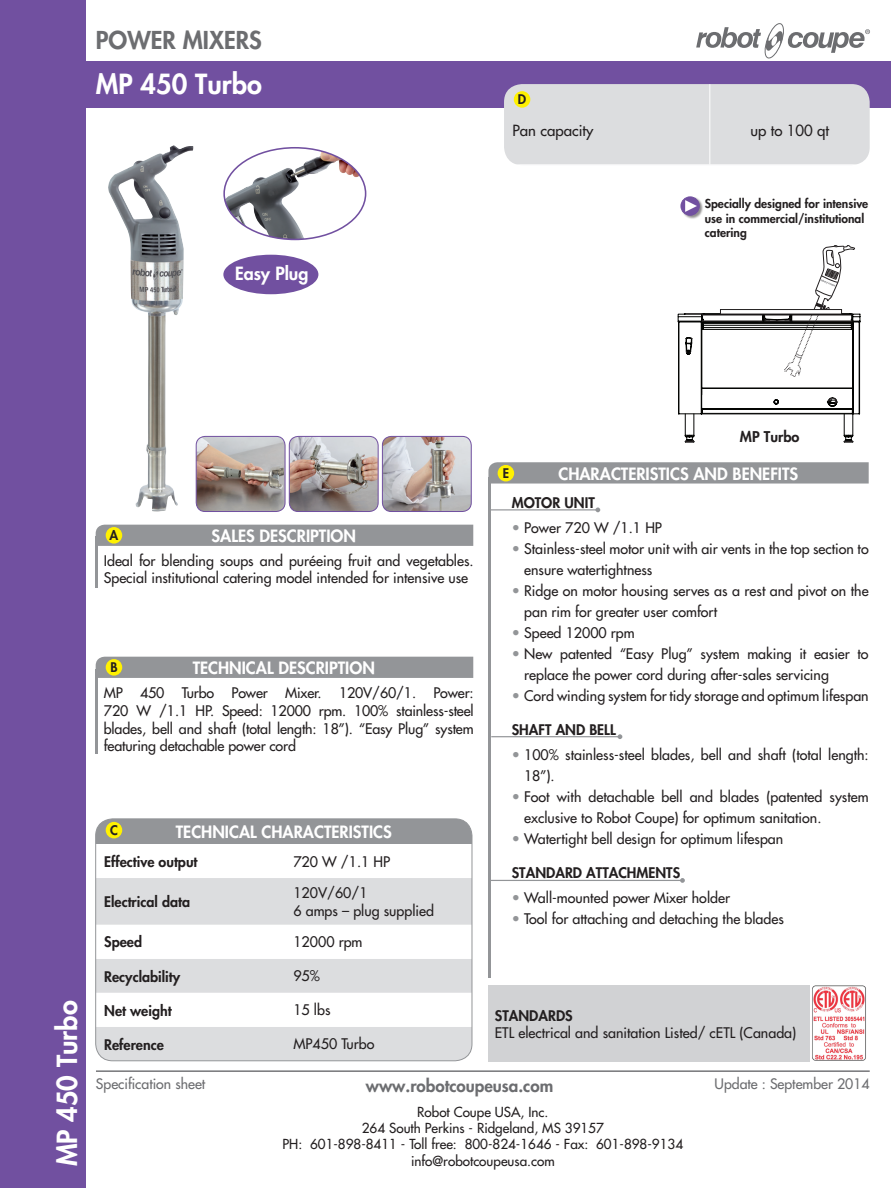
<style>
.page{position:relative;width:891px;height:1188px;background:#fff}
.page>*{position:absolute;margin:0;border:0;box-sizing:border-box;transform-origin:0 0}
.t1{font:800 27px "Futura";color:#fff}
.t2{font:800 24px "Futura";color:#6c6d70}
.t3{font:800 17.7px "Futura";color:#fff}
.t4{font:800 16.95px "Futura";color:#6c6d70}
.t5{font:800 16.5px "Futura";color:#fff}
.t6{font:15px "Futura";color:#231f20}
.t7{font:800 14.4px "Futura";color:#231f20}
.t8{font:14.25px/21px "Futura";color:#231f20}
.t9{font:800 14.25px "Futura";color:#231f20}
.t10{font:14.1px "Futura";color:#6c6d70}
.t11{font:13.5px/16.2px "Futura";color:#231f20;text-align:center}
.t12{font:800 12.9px "Futura";color:#231f20}
.t13{font:800 12px/14.4px "Futura";color:#231f20}
.s1{color:#939598}
</style>
<div class="page">
<div style="left:96px;top:819px;width:376px;height:25px;background:#939598"></div>
<div style="left:96px;top:878px;width:376px;height:183px;background:#dcdddf"></div>
<svg style="left:97px;top:925px;width:373px;height:102px"></svg>
<div style="left:95px;top:819px;width:377px;height:242px;border:1px solid #939598;border-radius:17px"></div>
<div style="left:0;top:0;width:85px;height:1188px;background:#7150a0"></div>
<div style="left:63px;top:61px;width:828px;height:46px;background:#7150a0"></div>
<svg style="left:696px;top:23px;width:174px;height:35px"></svg>
<hr style="left:488px;top:477px;width:3px;height:501px;background:#939598">
<svg style="left:488px;top:462px;width:381px;height:22px;background:#97999b"></svg>
<hr style="left:490px;top:509px;width:108px;height:1px;background:#939598">
<svg style="left:595px;top:507px;width:5px;height:5px"></svg>
<hr style="left:96px;top:537px;width:2px;height:51px;background:#939598">
<div style="left:96px;top:525px;width:377px;height:21px;background:#939598"></div>
<div style="left:106px;top:527px;width:16px;height:17px;background:#fff101;border-radius:50%"></div>
<hr style="left:96px;top:669px;width:2px;height:84px;background:#939598">
<div style="left:96px;top:657px;width:377px;height:21px;background:#939598"></div>
<div style="left:106px;top:659px;width:16px;height:17px;background:#fff101;border-radius:50%"></div>
<div style="left:106px;top:822px;width:16px;height:16px;background:#fff101;border-radius:50%"></div>
<div style="left:498px;top:465px;width:16px;height:16px;background:#fff101;border-radius:50%"></div>
<div style="left:488px;top:985px;width:322px;height:76px;background:#d1d2d4"></div>
<img style="left:812px;top:985px;width:54px;height:76px">
<div style="left:504px;top:84px;width:366px;height:81px;background:#dcdddf"></div>
<hr style="left:710px;top:84px;width:1px;height:81px;background:#fff">
<div style="left:514px;top:91px;width:16px;height:17px;background:#fff101;border-radius:50%"></div>
<img style="left:226px;top:151px;width:134px;height:88px">
<div style="left:223px;top:147px;width:143px;height:93px;border:2px solid #7150a0;border-radius:50%"></div>
<img style="left:196px;top:436px;width:89px;height:76px">
<div style="left:196px;top:436px;width:89px;height:76px;border:1px solid #7150a0;border-radius:9px"></div>
<img style="left:289px;top:436px;width:89px;height:76px">
<div style="left:289px;top:436px;width:89px;height:76px;border:1px solid #7150a0;border-radius:9px"></div>
<img style="left:382px;top:436px;width:88px;height:76px">
<div style="left:382px;top:436px;width:90px;height:76px;border:1px solid #7150a0;border-radius:9px"></div>
<div style="left:223px;top:255px;width:95px;height:39px;background:#7150a0;border-radius:50%"></div>
<svg style="left:678px;top:245px;width:182px;height:197px"></svg>
<hr style="left:720px;top:310px;width:122px;height:4px;background:#fff">
<div style="left:720px;top:309px;width:122px;height:5px;border:1px solid #231f20"></div>
<div style="left:681px;top:197px;width:22px;height:22px;background:#231f20;opacity:.5"></div>
<div style="left:681px;top:197px;width:18px;height:18px;background:#7150a0;border-radius:50%"></div>
<div style="left:681px;top:197px;width:19px;height:19px;border:1px solid #7150a0;border-radius:50%"></div>
<svg style="left:685px;top:200px;width:12px;height:12px"></svg>
<hr style="left:96px;top:1070px;width:774px;height:2px;background:#6c6d70">
<img style="left:108px;top:145px;width:86px;height:367px">
<hr style="left:491px;top:736px;width:129px;height:1px;background:#939598">
<svg style="left:618px;top:734px;width:4px;height:5px"></svg>
<hr style="left:490px;top:880px;width:192px;height:1px;background:#939598">
<svg style="left:680px;top:878px;width:5px;height:5px"></svg>
<h2 class="t2" style="left:96px;top:24px;width:167px">POWER MIXERS</h2>
<h1 class="t1" style="left:96px;top:66px;width:167px">MP 450 Turbo</h1>
<p class="t3" style="left:235px;top:262px;width:75px">Easy Plug</p>
<p class="t12" style="left:518px;top:91px;width:10px">D</p>
<p class="t6" style="left:513px;top:121px;width:82px">Pan capacity</p>
<p class="t6" style="left:750px;top:121px;width:80px">up to 100 qt</p>
<p class="t13" style="left:705px;top:197px;width:165px">Specially designed for intensive use in commercial/institutional catering</p>
<h1 class="t1" style="left:49px;top:1166px;width:167px;rotate:-90deg">MP 450 Turbo</h1>
<p class="t12" style="left:110px;top:527px;width:10px">A</p>
<p class="t5" style="left:212px;top:525px;width:146px">SALES DESCRIPTION</p>
<p class="t8" style="left:104px;top:552px;width:371px;line-height:17.1px">Ideal for blending soups and puréeing fruit and vegetables.<br>Special institutional catering model intended for intensive use</p>
<p class="t12" style="left:110px;top:659px;width:9px">B</p>
<p class="t5" style="left:193px;top:657px;width:184px">TECHNICAL DESCRIPTION</p>
<p class="t8" style="left:104px;top:684px;width:371px;line-height:17.7px;text-align:justify">MP 450 Turbo Power Mixer. 120V/60/1. Power:<br>720 W /1.1 HP. Speed: 12000 rpm. 100% stainless-steel blades, bell and shaft (total length: 18”). “Easy Plug” system featuring detachable power cord</p>
<p class="t12" style="left:110px;top:822px;width:9px">C</p>
<p class="t5" style="left:176px;top:821px;width:217px">TECHNICAL CHARACTERISTICS</p>
<p class="t9" style="left:104px;top:852px;width:95px">Effective output</p>
<p class="t8" style="left:293px;top:851px;width:98px">720 W /1.1 HP</p>
<p class="t9" style="left:104px;top:892px;width:87px">Electrical data</p>
<p class="t8" style="left:293px;top:885px;width:142px;line-height:17.1px">120V/60/1<br>6 amps – plug supplied</p>
<p class="t9" style="left:104px;top:933px;width:39px">Speed</p>
<p class="t8" style="left:293px;top:932px;width:71px">12000 rpm</p>
<p class="t9" style="left:104px;top:967px;width:77px">Recyclability</p>
<p class="t8" style="left:293px;top:966px;width:28px">95%</p>
<p class="t9" style="left:104px;top:1001px;width:69px">Net weight</p>
<p class="t8" style="left:293px;top:1000px;width:39px">15 lbs</p>
<p class="t9" style="left:104px;top:1035px;width:61px">Reference</p>
<p class="t8" style="left:293px;top:1034px;width:82px">MP450 Turbo</p>
<p class="t12" style="left:503px;top:465px;width:8px">E</p>
<p class="t7" style="left:740px;top:427px;width:61px">MP Turbo</p>
<p class="t5" style="left:558px;top:463px;width:241px">CHARACTERISTICS AND BENEFITS</p>
<p class="t9" style="left:512px;top:493px;width:84px">MOTOR UNIT</p>
<p class="t8" style="left:512px;top:517px;width:152px"><span class="s1">•</span> Power 720 W /1.1 HP</p>
<p class="t8" style="left:524px;top:538px;width:346px;text-indent:-12px"><span class="s1">•</span> Stainless-steel motor unit with air vents in the top section to ensure watertightness</p>
<p class="t8" style="left:524px;top:580px;width:346px;text-indent:-12px"><span class="s1">•</span> Ridge on motor housing serves as a rest and pivot on the pan rim for greater user comfort</p>
<p class="t8" style="left:512px;top:622px;width:125px"><span class="s1">•</span> Speed 12000 rpm</p>
<p class="t8" style="left:524px;top:643px;width:346px;text-indent:-12px"><span class="s1">•</span> New patented “Easy Plug” system making it easier to replace the power cord during after-sales servicing</p>
<p class="t8" style="left:512px;top:685px;width:358px"><span class="s1">•</span> Cord winding system for tidy storage and optimum lifespan</p>
<p class="t9" style="left:512px;top:720px;width:105px">Shaft AND BELL</p>
<p class="t8" style="left:524px;top:744px;width:346px;text-indent:-12px"><span class="s1">•</span> 100% stainless-steel blades, bell and shaft (total length:<br>18”).</p>
<p class="t8" style="left:524px;top:786px;width:346px;text-indent:-12px"><span class="s1">•</span> Foot with detachable bell and blades (patented system exclusive to Robot Coupe) for optimum sanitation.</p>
<p class="t8" style="left:512px;top:828px;width:273px"><span class="s1">•</span> Watertight bell design for optimum lifespan</p>
<p class="t9" style="left:512px;top:863px;width:170px">STANDARD ATTACHMENTS</p>
<p class="t8" style="left:512px;top:887px;width:220px"><span class="s1">•</span> Wall-mounted power Mixer holder</p>
<p class="t8" style="left:512px;top:908px;width:274px"><span class="s1">•</span> Tool for attaching and detaching the blades</p>
<p class="t9" style="left:495px;top:1006px;width:79px">STANDARDS</p>
<p class="t8" style="left:495px;top:1023px;width:303px">ETL electrical and sanitation Listed/ cETL (Canada)</p>
<p class="t10" style="left:96px;top:1075px;width:111px">Specification sheet</p>
<p class="t10" style="left:715px;top:1075px;width:157px">Update : September 2014</p>
<p class="t4" style="left:366px;top:1074px;width:189px">www.robotcoupeusa.com</p>
<p class="t11" style="left:283px;top:1104px;width:402px">Robot Coupe USA, Inc.<br>264 South Perkins - Ridgeland, MS 39157<br>PH: 601-898-8411 - Toll free: 800-824-1646 - Fax: 601-898-9134 info@robotcoupeusa.com</p>
</div>
